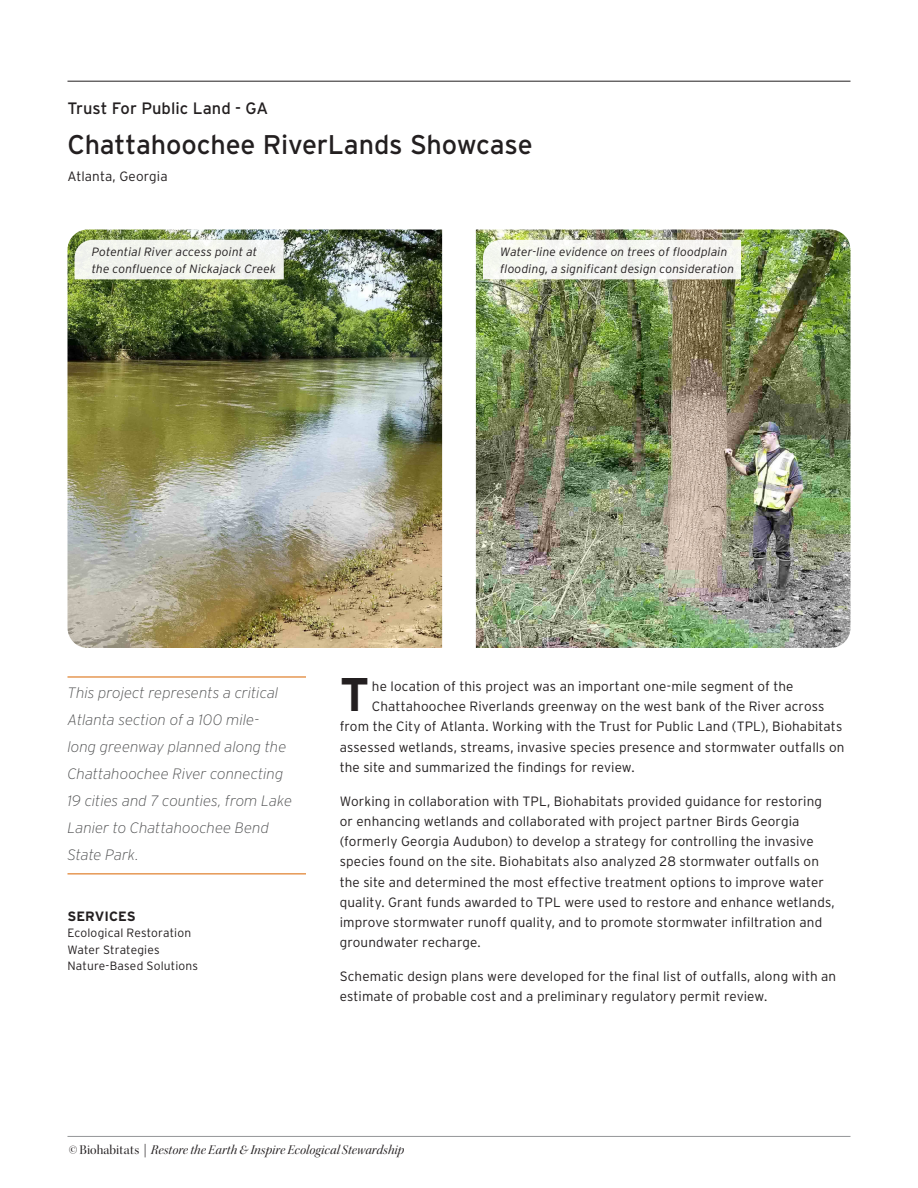
<style>
.page{position:relative;width:918px;height:1188px;background:#fff}
.page>*{position:absolute;margin:0;border:0;box-sizing:border-box;transform-origin:0 0}
.Text_1{font:700 47.1px "Interstate";color:#231f20}
.Head_1{font:27px "Interstate";letter-spacing:-.01em;color:#231f20}
.Head_3{font:16.5px "Interstate";color:#231f20}
.Wow_w_rule{font:italic 200 15px/27px "Interstate";color:#4b4c4d}
.text_2{font:300 13.5px/20.2px "Interstate";letter-spacing:.01em;color:#231f20}
.Text_1-2{font:300 13.5px "Interstate";letter-spacing:.01em;color:#231f20}
.t1{font:13.5px "Kepler Std It Disp";letter-spacing:.01em;color:#231f20}
.Subhead_1{font:700 13.5px "Interstate";letter-spacing:.005em;color:#231f20}
.t2{font:italic 300 12px/16.5px "Interstate";letter-spacing:.01em;color:#231f20}
.Sidebar_text-no_space{font:300 12px "Interstate";letter-spacing:.01em;color:#231f20}
.s1{font-family:"Kepler Std Disp"}
</style>
<div class="page">
<hr style="left:68px;top:81px;width:782px;height:1px;background:#231f20">
<hr style="left:68px;top:1136px;width:782px;height:1px;background:#939598">
<img style="left:476px;top:230px;width:374px;height:418px">
<hr style="left:68px;top:676px;width:238px;height:2px;background:#de761b">
<hr style="left:68px;top:873px;width:238px;height:1px;background:#de761b">
<img style="left:68px;top:230px;width:374px;height:418px">
<div style="left:75px;top:240px;width:209px;height:39px;background:#f1f3ee"></div>
<div style="left:483px;top:240px;width:258px;height:39px;background:#f5f6f1"></div>
<p class="Head_3" style="left:68px;top:99px;width:202px">Trust For Public Land - GA</p>
<p class="Head_1" style="left:68px;top:130px;width:467px">Chattahoochee RiverLands Showcase</p>
<p class="text_2" style="left:68px;top:166px;width:102px">Atlanta, Georgia</p>
<p class="t2" style="left:92px;top:244px;width:186px">Potential River access point at the confluence of Nickajack Creek</p>
<p class="t2" style="left:500px;top:244px;width:235px">Water-line evidence on trees of floodplain flooding, a significant design consideration</p>
<p class="Wow_w_rule" style="left:68px;top:679px;width:226px">This project represents a critical<br>Atlanta section of a 100 mile-<br>long greenway planned along the<br>Chattahoochee River connecting<br>19 cities and 7 counties, from Lake<br>Lanier to Chattahoochee Bend<br>State Park.</p>
<p class="Subhead_1" style="left:68px;top:908px;width:70px">SERVICES</p>
<p class="Sidebar_text-no_space" style="left:68px;top:926px;width:125px">Ecological Restoration</p>
<p class="Sidebar_text-no_space" style="left:68px;top:943px;width:94px">Water Strategies</p>
<p class="Sidebar_text-no_space" style="left:68px;top:959px;width:132px">Nature-Based Solutions</p>
<p class="Text_1" style="left:340px;top:668px;width:31px">T</p>
<p class="Text_1-2" style="left:372px;top:678px;width:423px">he location of this project was an important one-mile segment of the</p>
<p class="Text_1-2" style="left:372px;top:699px;width:454px">Chattahoochee Riverlands greenway on the west bank of the River across</p>
<p class="Text_1-2" style="left:340px;top:719px;width:504px">from the City of Atlanta. Working with the Trust for Public Land (TPL), Biohabitats</p>
<p class="Text_1-2" style="left:340px;top:739px;width:506px">assessed wetlands, streams, invasive species presence and stormwater outfalls on</p>
<p class="Text_1-2" style="left:340px;top:759px;width:297px">the site and summarized the findings for review.</p>
<p class="text_2" style="left:340px;top:791px;width:497px">Working in collaboration with TPL, Biohabitats provided guidance for restoring or enhancing wetlands and collaborated with project partner Birds Georgia (formerly Georgia Audubon) to develop a strategy for controlling the invasive species found on the site. Biohabitats also analyzed 28 stormwater outfalls on the site and determined the most effective treatment options to improve water quality. Grant funds awarded to TPL were used to restore and enhance wetlands, improve stormwater runoff quality, and to promote stormwater infiltration and groundwater recharge.</p>
<p class="text_2" style="left:340px;top:966px;width:498px">Schematic design plans were developed for the final list of outfalls, along with an estimate of probable cost and a preliminary regulatory permit review.</p>
<p class="t1" style="left:69px;top:1142px;width:337px"><span class="s1">© Biohabitats |</span> Restore the Earth &amp; Inspire Ecological Stewardship</p>
</div>
